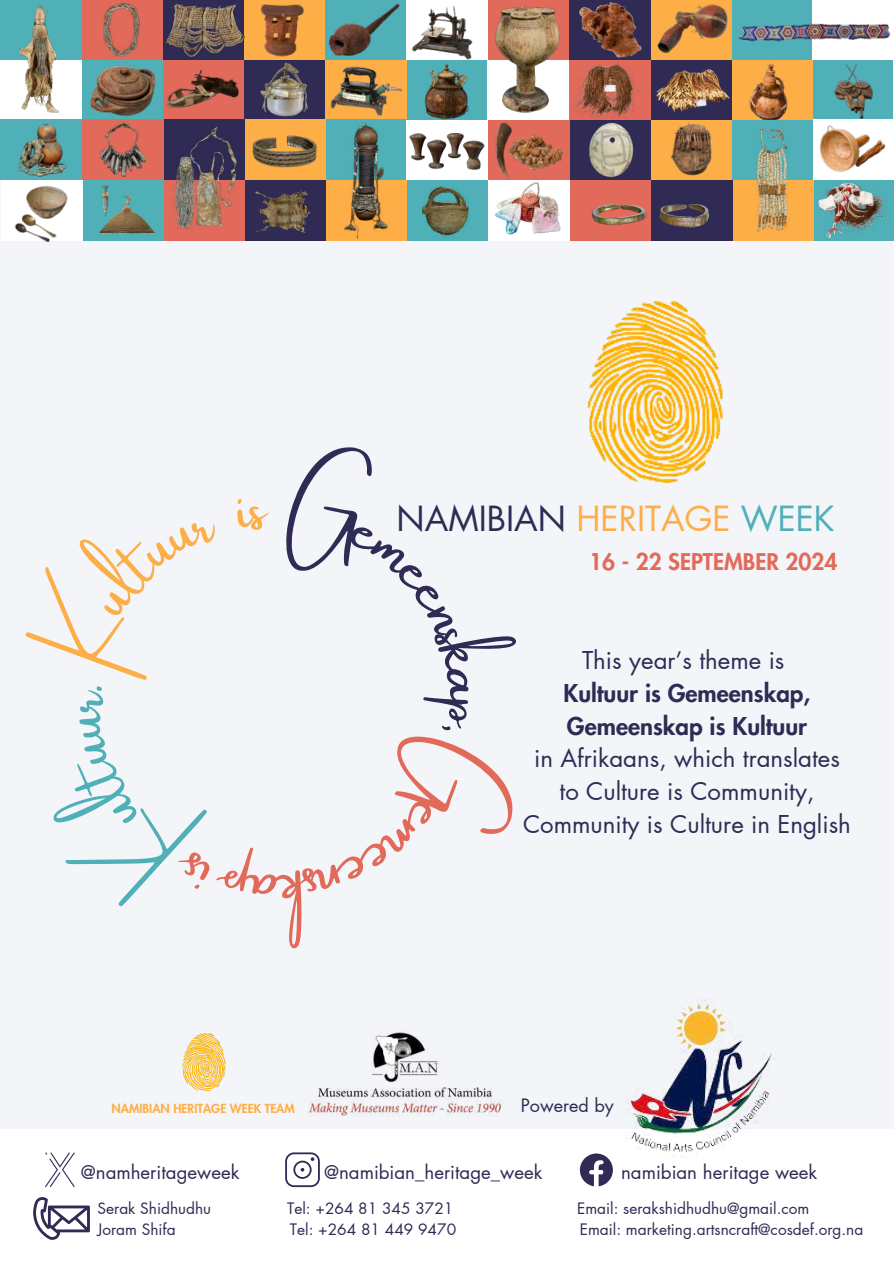
<style>
.page{position:relative;width:894px;height:1264px;background:#fff}
.page>*{position:absolute;margin:0;border:0;box-sizing:border-box;transform-origin:0 0}
.t1{font:62.4px "Amsterdam One";color:#4fb0b8}
.t2{font:33.75px "Futura LT Pro";color:#2f2b54}
.t3{font:24px/32.7px "Futura LT Pro";color:#2f2b54;text-align:center}
.t4{font:800 24px/32.7px "Futura LT Pro";color:#2f2b54}
.t5{font:800 22.5px "Futura LT Pro";color:#e26a5a}
.t6{font:18.6px "Futura LT Pro";color:#2f2b54}
.t7{font:18px "Futura LT Pro";color:#2f2b54}
.t8{font:15.45px "Futura LT Pro";color:#2f2b54}
.t9{font:800 12.15px "Futura LT Pro";color:#fdae47}
.s1{color:#fdae47}
.s2{color:#4fb0b8}
</style>
<div class="page">
<div style="left:0;top:0;width:893px;height:1263px;background:#f4f5f9"></div>
<div style="left:0;top:1129px;width:893px;height:134px;background:#fff"></div>
<div style="left:731px;top:0;width:81px;height:60px;background:#4fb0b8"></div>
<div style="left:650px;top:0;width:81px;height:60px;background:#fdae47"></div>
<div style="left:569px;top:0;width:81px;height:60px;background:#2f2b54"></div>
<div style="left:487px;top:0;width:81px;height:60px;background:#e26a5a"></div>
<div style="left:325px;top:0;width:81px;height:60px;background:#4fb0b8"></div>
<div style="left:244px;top:0;width:81px;height:60px;background:#fdae47"></div>
<div style="left:162px;top:0;width:82px;height:60px;background:#2f2b54"></div>
<div style="left:81px;top:0;width:81px;height:60px;background:#e26a5a"></div>
<div style="left:0;top:0;width:81px;height:60px;background:#4fb0b8"></div>
<img style="left:261px;top:4px;width:43px;height:53px">
<img style="left:579px;top:2px;width:62px;height:56px">
<img style="left:328px;top:3px;width:72px;height:53px">
<img style="left:657px;top:4px;width:71px;height:49px">
<div style="left:406px;top:0;width:81px;height:60px;background:#fff"></div>
<img style="left:411px;top:5px;width:62px;height:55px">
<div style="left:812px;top:0;width:81px;height:60px;background:#fff"></div>
<div style="left:812px;top:61px;width:81px;height:60px;background:#4fb0b8"></div>
<img style="left:831px;top:64px;width:43px;height:56px">
<div style="left:731px;top:61px;width:81px;height:60px;background:#fdae47"></div>
<img style="left:749px;top:64px;width:39px;height:56px">
<div style="left:650px;top:61px;width:81px;height:60px;background:#2f2b54"></div>
<img style="left:656px;top:69px;width:74px;height:43px">
<div style="left:569px;top:61px;width:81px;height:60px;background:#e26a5a"></div>
<img style="left:573px;top:62px;width:72px;height:58px">
<div style="left:406px;top:60px;width:81px;height:60px;background:#4fb0b8"></div>
<img style="left:424px;top:63px;width:45px;height:57px">
<div style="left:325px;top:60px;width:81px;height:60px;background:#fdae47"></div>
<img style="left:330px;top:66px;width:72px;height:50px">
<div style="left:244px;top:60px;width:81px;height:60px;background:#2f2b54"></div>
<img style="left:260px;top:63px;width:48px;height:54px">
<div style="left:162px;top:60px;width:82px;height:60px;background:#e26a5a"></div>
<img style="left:166px;top:69px;width:73px;height:39px">
<div style="left:81px;top:60px;width:81px;height:60px;background:#4fb0b8"></div>
<div style="left:487px;top:61px;width:81px;height:60px;background:#fff"></div>
<div style="left:0;top:61px;width:81px;height:60px;background:#fff"></div>
<div style="left:731px;top:120px;width:81px;height:60px;background:#4fb0b8"></div>
<div style="left:650px;top:120px;width:81px;height:60px;background:#fdae47"></div>
<img style="left:670px;top:123px;width:42px;height:53px">
<div style="left:569px;top:120px;width:81px;height:60px;background:#2f2b54"></div>
<div style="left:488px;top:120px;width:81px;height:60px;background:#e26a5a"></div>
<div style="left:325px;top:120px;width:81px;height:60px;background:#4fb0b8"></div>
<div style="left:244px;top:120px;width:81px;height:60px;background:#fdae47"></div>
<div style="left:163px;top:120px;width:81px;height:60px;background:#2f2b54"></div>
<div style="left:82px;top:120px;width:81px;height:60px;background:#e26a5a"></div>
<div style="left:1px;top:120px;width:81px;height:60px;background:#4fb0b8"></div>
<div style="left:406px;top:120px;width:81px;height:60px;background:#fff"></div>
<div style="left:812px;top:120px;width:81px;height:60px;background:#fff"></div>
<img style="left:819px;top:125px;width:66px;height:47px">
<div style="left:813px;top:180px;width:80px;height:60px;background:#4fb0b8"></div>
<img style="left:817px;top:183px;width:71px;height:57px">
<div style="left:732px;top:180px;width:81px;height:60px;background:#fdae47"></div>
<div style="left:651px;top:180px;width:81px;height:60px;background:#2f2b54"></div>
<div style="left:569px;top:180px;width:81px;height:60px;background:#e26a5a"></div>
<div style="left:407px;top:180px;width:81px;height:60px;background:#4fb0b8"></div>
<div style="left:326px;top:180px;width:81px;height:60px;background:#fdae47"></div>
<div style="left:244px;top:180px;width:82px;height:60px;background:#2f2b54"></div>
<div style="left:163px;top:180px;width:81px;height:60px;background:#e26a5a"></div>
<img style="left:90px;top:65px;width:66px;height:51px">
<div style="left:82px;top:180px;width:81px;height:60px;background:#4fb0b8"></div>
<div style="left:488px;top:180px;width:81px;height:60px;background:#fff"></div>
<img style="left:494px;top:122px;width:69px;height:113px">
<div style="left:1px;top:180px;width:81px;height:60px;background:#fff"></div>
<img style="left:14px;top:186px;width:61px;height:56px">
<img style="left:17px;top:123px;width:50px;height:54px">
<img style="left:100px;top:122px;width:47px;height:55px">
<img style="left:252px;top:135px;width:65px;height:33px">
<img style="left:103px;top:2px;width:37px;height:54px">
<img style="left:756px;top:127px;width:32px;height:106px">
<img style="left:409px;top:132px;width:76px;height:38px">
<img style="left:591px;top:200px;width:118px;height:31px">
<img style="left:344px;top:122px;width:45px;height:117px">
<img style="left:588px;top:123px;width:46px;height:55px">
<img style="left:738px;top:23px;width:153px;height:19px">
<img style="left:99px;top:185px;width:56px;height:49px">
<img style="left:255px;top:190px;width:55px;height:43px">
<img style="left:166px;top:4px;width:78px;height:53px">
<img style="left:492px;top:7px;width:70px;height:106px">
<img style="left:171px;top:127px;width:66px;height:102px">
<img style="left:422px;top:186px;width:46px;height:50px">
<img style="left:14px;top:5px;width:57px;height:108px">
<img style="left:587px;top:301px;width:136px;height:181px">
<svg style="left:285px;top:1152px;width:35px;height:35px"></svg>
<svg style="left:579px;top:1153px;width:33px;height:33px"></svg>
<svg style="left:33px;top:1197px;width:56px;height:42px"></svg>
<svg style="left:45px;top:1152px;width:29px;height:35px"></svg>
<img style="left:599px;top:998px;width:177px;height:160px">
<img style="left:309px;top:1032px;width:195px;height:84px">
<img style="left:182px;top:1033px;width:44px;height:59px">
<h1 class="t1" style="left:45px;top:710px;width:24px;rotate:-90deg">r</h1>
<h2 class="t2" style="left:396px;top:503px;width:439px">NAMIBIAN <span class="s1">HERITAGE</span> <span class="s2">WEEK</span></h2>
<h3 class="t5" style="left:589px;top:551px;width:250px">16 - 22 SEPTEMBER 2024</h3>
<h3 class="t3" style="left:582px;top:645px;width:204px">This year’s theme is</h3>
<h3 class="t4" style="left:563px;top:677px;width:248px">Kultuur is Gemeenskap,<br>Gemeenskap is Kultuur</h3>
<h3 class="t3" style="left:523px;top:743px;width:329px">in Afrikaans, which translates to Culture is Community,<br>Community is Culture in English</h3>
<p class="t9" style="left:112px;top:1102px;width:185px">NAMIBIAN HERITAGE WEEK TEAM</p>
<p class="t7" style="left:520px;top:1096px;width:94px">Powered by</p>
<p class="t6" style="left:81px;top:1163px;width:160px">@namheritageweek</p>
<p class="t6" style="left:324px;top:1163px;width:220px">@namibian_heritage_week</p>
<p class="t6" style="left:621px;top:1163px;width:198px">namibian heritage week</p>
<p class="t8" style="left:97px;top:1200px;width:115px">Serak Shidhudhu</p>
<p class="t8" style="left:287px;top:1200px;width:168px">Tel: +264 81 345 3721</p>
<p class="t8" style="left:577px;top:1200px;width:234px">Email: serakshidhudhu@gmail.com</p>
<p class="t8" style="left:97px;top:1222px;width:80px">Joram Shifa</p>
<p class="t8" style="left:290px;top:1222px;width:168px">Tel: +264 81 449 9470</p>
<p class="t8" style="left:579px;top:1222px;width:285px">Email: marketing.artsncraft@cosdef.org.na</p>
</div>
